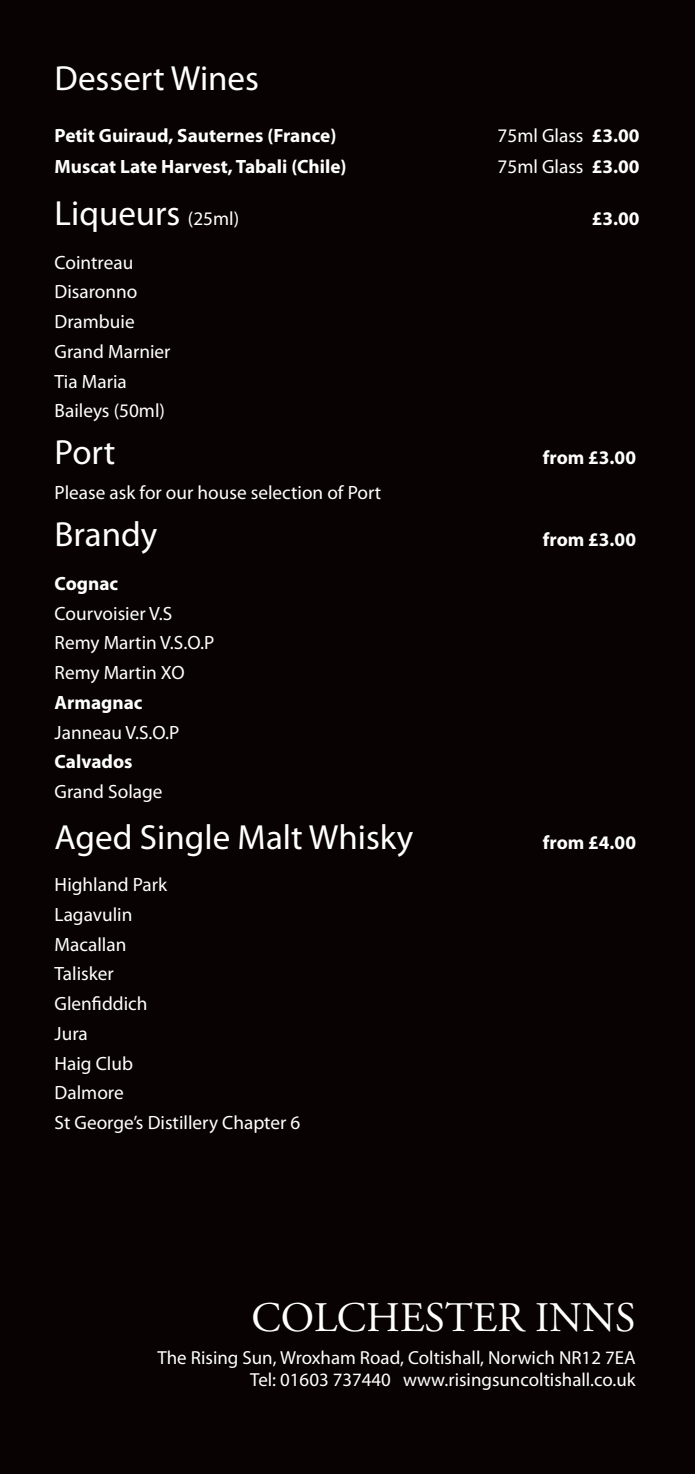
<style>
.page{position:relative;width:695px;height:1474px;background:#fff}
.page>*{position:absolute;margin:0;border:0;box-sizing:border-box;transform-origin:0 0}
.t1{font:42px "Adobe Garamond Pro";color:#fff}
.t2{font:35px "Myriad Pro";color:#fff}
.t3{font:19.25px "Myriad Pro";color:#fff}
.t4{font:700 19.25px "Myriad Pro";color:#fff}
.t5{font:18.9px/22.8px "Myriad Pro";color:#fff;text-align:right}
.s1{font-weight:700}
.s2{font-size:19.25px}
</style>
<div class="page">
<div style="left:0;top:0;width:694px;height:1473px;background:#080302"></div>
<p class="t2" style="left:55px;top:57px;width:206px">Dessert Wines</p>
<p class="t4" style="left:55px;top:123px;width:283px">Petit Guiraud, Sauternes (France)</p>
<p class="t3" style="left:497px;top:124px;width:143px">75ml Glass <span class="s1">£3.00</span></p>
<p class="t4" style="left:55px;top:154px;width:293px">Muscat Late Harvest, Tabali (Chile)</p>
<p class="t3" style="left:497px;top:154px;width:143px">75ml Glass <span class="s1">£3.00</span></p>
<p class="t2" style="left:55px;top:191px;width:186px">Liqueurs <span class="s2">(25ml)</span></p>
<p class="t4" style="left:591px;top:206px;width:49px">£3.00</p>
<p class="t3" style="left:55px;top:250px;width:80px">Cointreau</p>
<p class="t3" style="left:55px;top:280px;width:84px">Disaronno</p>
<p class="t3" style="left:55px;top:310px;width:82px">Drambuie</p>
<p class="t3" style="left:55px;top:339px;width:117px">Grand Marnier</p>
<p class="t3" style="left:55px;top:369px;width:74px">Tia Maria</p>
<p class="t3" style="left:55px;top:399px;width:112px">Baileys (50ml)</p>
<p class="t2" style="left:55px;top:431px;width:62px">Port</p>
<p class="t4" style="left:543px;top:445px;width:95px">from £3.00</p>
<p class="t3" style="left:55px;top:481px;width:328px">Please ask for our house selection of Port</p>
<p class="t2" style="left:55px;top:512px;width:104px">Brandy</p>
<p class="t4" style="left:543px;top:527px;width:95px">from £3.00</p>
<p class="t4" style="left:55px;top:571px;width:65px">Cognac</p>
<p class="t3" style="left:55px;top:601px;width:119px">Courvoisier V.S</p>
<p class="t3" style="left:55px;top:631px;width:161px">Remy Martin V.S.O.P</p>
<p class="t3" style="left:55px;top:660px;width:131px">Remy Martin XO</p>
<p class="t4" style="left:55px;top:690px;width:89px">Armagnac</p>
<p class="t3" style="left:55px;top:720px;width:126px">Janneau V.S.O.P</p>
<p class="t4" style="left:55px;top:749px;width:79px">Calvados</p>
<p class="t3" style="left:55px;top:779px;width:109px">Grand Solage</p>
<p class="t2" style="left:55px;top:815px;width:360px">Aged Single Malt Whisky</p>
<p class="t4" style="left:543px;top:830px;width:95px">from £4.00</p>
<p class="t3" style="left:55px;top:872px;width:114px">Highland Park</p>
<p class="t3" style="left:55px;top:902px;width:79px">Lagavulin</p>
<p class="t3" style="left:55px;top:932px;width:73px">Macallan</p>
<p class="t3" style="left:55px;top:961px;width:61px">Talisker</p>
<p class="t3" style="left:55px;top:991px;width:94px">Glenfiddich</p>
<p class="t3" style="left:55px;top:1021px;width:35px">Jura</p>
<p class="t3" style="left:55px;top:1051px;width:80px">Haig Club</p>
<p class="t3" style="left:55px;top:1080px;width:71px">Dalmore</p>
<p class="t3" style="left:55px;top:1110px;width:247px">St George’s Distillery Chapter 6</p>
<p class="t1" style="left:251px;top:1292px;width:385px">COLCHESTER INNS</p>
<p class="t5" style="left:157px;top:1345px;width:479px">The Rising Sun, Wroxham Road, Coltishall, Norwich NR12 7EA<br>Tel: 01603 737440 www.risingsuncoltishall.co.uk</p>
</div>
